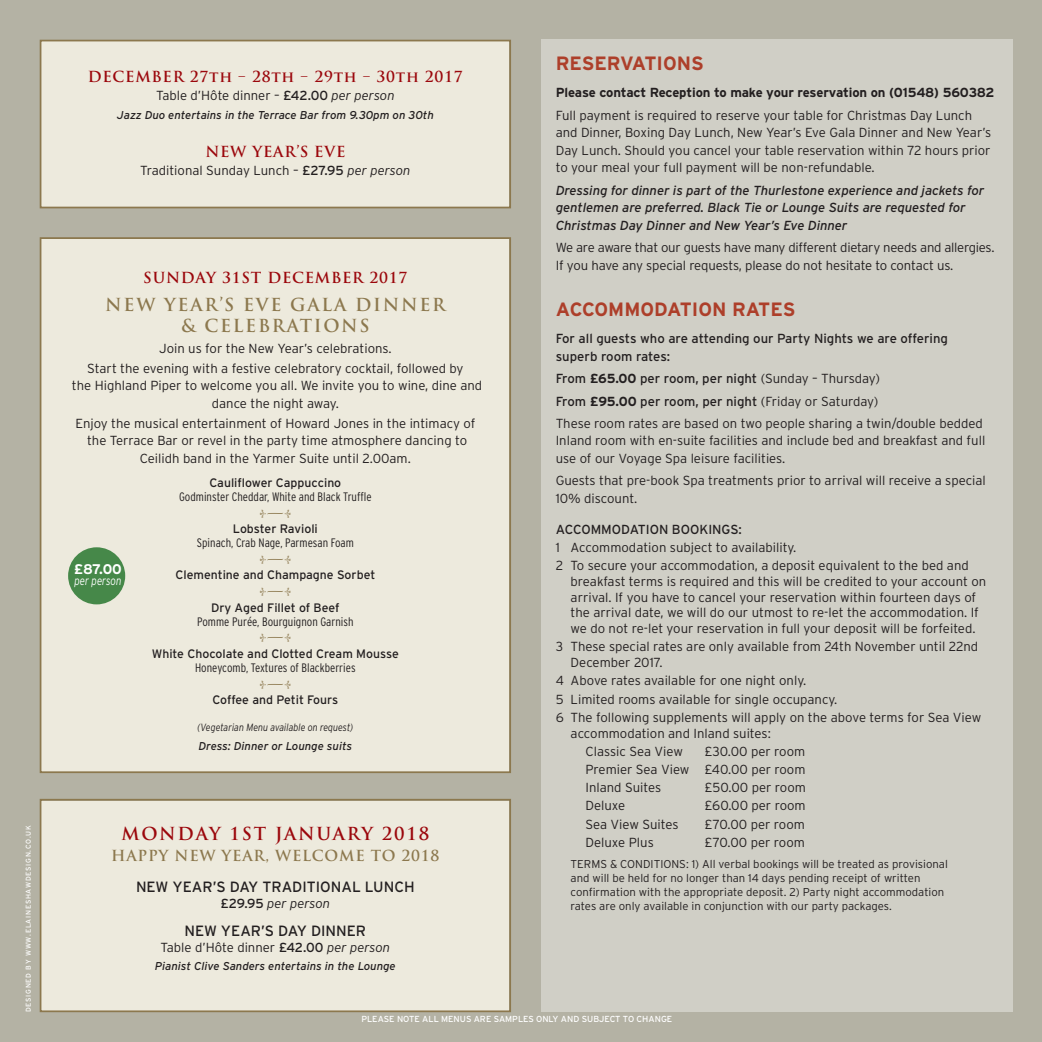
<style>
.page{position:relative;width:1042px;height:1042px;background:#b4b2a4}
.page>*{position:absolute;margin:0;border:0;box-sizing:border-box;transform-origin:0 0}
.t1{font:700 19.25px "Interstate";color:#ad3f2a}
.t2{font:700 17.5px/21px "Trajan Pro";letter-spacing:.1em;color:#8c784e;text-align:center}
.t3{font:700 17.5px "Trajan Pro";letter-spacing:.1em;color:#9b070c}
.t4{font:15.75px "Isis Plain";color:#8c784e}
.t5{font:700 14.88px "Trajan Pro";letter-spacing:.05em;color:#9b070c}
.t6{font:14.88px "Interstate";color:#231f20}
.t7{font:700 14.88px "Trajan Pro";letter-spacing:.05em;color:#8c784e}
.t8{font:700 14px "Interstate";color:#fff}
.t9{font:300 13.12px/17.5px "Interstate";color:#231f20}
.t10{font:italic 13.12px/17.5px "Interstate";letter-spacing:-.005em;color:#231f20}
.t11{font:300 13.12px/17.5px "Interstate";letter-spacing:-.02em;color:#231f20}
.t12{font:13.12px/17.5px "Interstate";color:#231f20}
.t13{font:700 13.12px "Interstate";letter-spacing:-.01em;color:#231f20}
.t14{font:italic 300 13.12px "Interstate";color:#231f20}
.t15{font:12.25px "Interstate";color:#231f20}
.t16{font:300 condensed 12.25px "Interstate";color:#231f20}
.t17{font:italic 300 12.25px "Interstate";color:#fff;scale:.8 1}
.t18{font:300 11.38px/14px "Interstate";color:#231f20}
.t19{font:italic 11.38px "Interstate";color:#231f20}
.t20{font:italic 300 10.5px "Interstate";color:#231f20;scale:.85 1}
.t21{font:8.75px "Interstate";color:#fff}
.t22{font:7px "Interstate";letter-spacing:.1em;color:#fff}
.s1{font-family:"Trajan Pro 3";font-weight:400}
.s2{font-weight:400}
.s3{font-style:italic}
.s4{font-weight:400;font-style:normal}
.s5{font-weight:700}
</style>
<div class="page">
<div style="left:541px;top:40px;width:471px;height:972px;background:#d0cfc6"></div>
<div style="left:41px;top:239px;width:468px;height:532px;background:#edeadd"></div>
<div style="left:40px;top:237px;width:471px;height:536px;border:2px solid #8c784e"></div>
<div style="left:41px;top:41px;width:468px;height:166px;background:#edeadd"></div>
<div style="left:40px;top:40px;width:471px;height:168px;border:2px solid #8c784e"></div>
<div style="left:41px;top:800px;width:468px;height:210px;background:#edeadd"></div>
<div style="left:40px;top:799px;width:471px;height:213px;border:2px solid #8c784e"></div>
<div style="left:68px;top:547px;width:57px;height:57px;background:#468849;border-radius:50%"></div>
<p class="t22" style="left:24px;top:1012px;width:188px;rotate:-90deg">DESIGNED BY WWW.ELAINESHAWDESIGN.CO.UK</p>
<p class="t5" style="left:88px;top:71px;width:376px">DECEMBER 27th <span class="s1">–</span> 28th <span class="s1">–</span> 29th <span class="s1">–</span> 30th 2017</p>
<p class="t9" style="left:156px;top:87px;width:240px">Table d’Hôte dinner – <span class="s2">£42.00</span> <span class="s3">per person</span></p>
<p class="t19" style="left:117px;top:108px;width:318px">Jazz Duo entertains in the Terrace Bar from 9.30pm on 30th</p>
<p class="t5" style="left:205px;top:146px;width:142px">NEW YEAR’S EVE</p>
<p class="t9" style="left:140px;top:162px;width:272px">Traditional Sunday Lunch – <span class="s2">£27.95</span> <span class="s3">per person</span></p>
<p class="t5" style="left:143px;top:271px;width:266px">SUNDAY 31ST DECEMBER 2017</p>
<h2 class="t2" style="left:105px;top:296px;width:342px">NEW YEAR’S EVE GALA DINNER &amp; CELEBRATIONS</h2>
<p class="t9" style="left:87px;top:338px;width:378px;line-height:19.9px;text-align:center">Join us for the New Year’s celebrations.<br>Start the evening with a festive celebratory cocktail, followed by</p>
<p class="t9" style="left:72px;top:377px;width:412px;text-align:center">the Highland Piper to welcome you all. We invite you to wine, dine and dance the night away.</p>
<p class="t9" style="left:75px;top:414px;width:401px;text-align:center">Enjoy the musical entertainment of Howard Jones in the intimacy of the Terrace Bar or revel in the party time atmosphere dancing to<br>Ceilidh band in the Yarmer Suite until 2.00am.</p>
<p class="t15" style="left:209px;top:476px;width:133px">Cauliflower Cappuccino</p>
<p class="t16" style="left:179px;top:490px;width:194px">Godminster Cheddar, White and Black Truffle</p>
<p class="t4" style="left:259px;top:508px;width:34px">∞—±</p>
<p class="t15" style="left:233px;top:522px;width:86px">Lobster Ravioli</p>
<p class="t16" style="left:197px;top:536px;width:159px">Spinach, Crab Nage, Parmesan Foam</p>
<p class="t4" style="left:259px;top:554px;width:34px">∞—±</p>
<p class="t15" style="left:175px;top:568px;width:201px">Clementine and Champagne Sorbet</p>
<p class="t4" style="left:259px;top:587px;width:34px">∞—±</p>
<p class="t15" style="left:211px;top:600px;width:130px">Dry Aged Fillet of Beef</p>
<p class="t16" style="left:197px;top:614px;width:158px">Pomme Purée, Bourguignon Garnish</p>
<p class="t4" style="left:259px;top:633px;width:34px">∞—±</p>
<p class="t15" style="left:152px;top:646px;width:248px">White Chocolate and Clotted Cream Mousse</p>
<p class="t16" style="left:195px;top:660px;width:162px">Honeycomb, Textures of Blackberries</p>
<p class="t4" style="left:259px;top:679px;width:34px">∞—±</p>
<p class="t15" style="left:212px;top:692px;width:127px">Coffee and Petit Fours</p>
<p class="t20" style="left:197px;top:721px;width:185px">(Vegetarian Menu available on request)</p>
<p class="t19" style="left:199px;top:740px;width:155px">Dress: Dinner or Lounge suits</p>
<p class="t8" style="left:74px;top:561px;width:49px">£87.00</p>
<p class="t17" style="left:74px;top:573px;width:60px">per person</p>
<h2 class="t3" style="left:122px;top:827px;width:309px">MONDAY 1ST JANUARY 2018</h2>
<p class="t7" style="left:111px;top:850px;width:330px">HAPPY NEW YEAR, WELCOME TO 2018</p>
<p class="t6" style="left:136px;top:878px;width:280px">NEW YEAR’S DAY TRADITIONAL LUNCH</p>
<p class="t14" style="left:220px;top:895px;width:111px"><span class="s4">£29.95</span> per person</p>
<p class="t6" style="left:184px;top:922px;width:183px">NEW YEAR’S DAY DINNER</p>
<p class="t9" style="left:161px;top:939px;width:231px">Table d’Hôte dinner <span class="s2">£42.00</span> <span class="s3">per person</span></p>
<p class="t19" style="left:155px;top:960px;width:242px">Pianist Clive Sanders entertains in the Lounge</p>
<h1 class="t1" style="left:556px;top:52px;width:150px">RESERVATIONS</h1>
<p class="t13" style="left:556px;top:85px;width:440px">Please contact Reception to make your reservation on (01548) 560382</p>
<p class="t9" style="left:556px;top:107px;width:437px">Full payment is required to reserve your table for Christmas Day Lunch and Dinner, Boxing Day Lunch, New Year’s Eve Gala Dinner and New Year’s Day Lunch. Should you cancel your table reservation within 72 hours prior to your meal your full payment will be non-refundable.</p>
<p class="t10" style="left:556px;top:182px;width:430px">Dressing for dinner is part of the Thurlestone experience and jackets for gentlemen are preferred. Black Tie or Lounge Suits are requested for<br>Christmas Day Dinner and New Year’s Eve Dinner</p>
<p class="t11" style="left:556px;top:239px;width:440px">We are aware that our guests have many different dietary needs and allergies.<br>If you have any special requests, please do not hesitate to contact us.</p>
<h1 class="t1" style="left:556px;top:298px;width:241px">ACCOMMODATION RATES</h1>
<p class="t12" style="left:556px;top:330px;width:394px">For all guests who are attending our Party Nights we are offering superb room rates:</p>
<p class="t9" style="left:556px;top:367px;width:429px;line-height:22.4px"><span class="s2">From</span> <span class="s5">£65.00</span> <span class="s2">per room, per night</span> (Sunday – Thursday)<br><span class="s2">From</span> <span class="s5">£95.00</span> <span class="s2">per room, per night</span> (Friday or Saturday)<br>These room rates are based on two people sharing a twin/double bedded</p>
<p class="t9" style="left:556px;top:432px;width:431px">Inland room with en-suite facilities and include bed and breakfast and full use of our Voyage Spa leisure facilities.</p>
<p class="t9" style="left:556px;top:472px;width:432px">Guests that pre-book Spa treatments prior to arrival will receive a special<br>10% discount.</p>
<p class="t12" style="left:556px;top:520px;width:188px">ACCOMMODATION BOOKINGS:</p>
<p class="t9" style="left:556px;top:538px;width:414px;line-height:18.2px">1 Accommodation subject to availability.<br>2 To secure your accommodation, a deposit equivalent to the bed and</p>
<p class="t9" style="left:570px;top:573px;width:417px;line-height:15.8px">breakfast terms is required and this will be credited to your account on arrival. If you have to cancel your reservation within fourteen days of the arrival date, we will do our utmost to re-let the accommodation. If we do not re-let your reservation in full your deposit will be forfeited.</p>
<p class="t9" style="left:570px;top:639px;width:409px;line-height:15.8px;text-indent:-15px">3 These special rates are only available from 24th November until 22nd<br>December 2017.</p>
<p class="t9" style="left:556px;top:671px;width:427px;line-height:18.2px">4 Above rates available for one night only.<br>5 Limited rooms available for single occupancy.<br>6 The following supplements will apply on the above terms for Sea View</p>
<p class="t9" style="left:585px;top:724px;width:187px;line-height:18.2px;text-indent:-15px">accommodation and Inland suites:<br>Classic Sea View</p>
<p class="t9" style="left:585px;top:742px;width:221px;line-height:18.2px;text-align:justify;text-indent:119px">£30.00 per room Premier Sea View £40.00 per room Inland Suites</p>
<p class="t9" style="left:704px;top:779px;width:103px">£50.00 per room</p>
<p class="t9" style="left:585px;top:797px;width:41px">Deluxe</p>
<p class="t9" style="left:704px;top:797px;width:103px">£60.00 per room</p>
<p class="t9" style="left:585px;top:815px;width:94px">Sea View Suites</p>
<p class="t9" style="left:704px;top:815px;width:102px">£70.00 per room</p>
<p class="t9" style="left:585px;top:833px;width:70px">Deluxe Plus</p>
<p class="t9" style="left:704px;top:833px;width:102px">£70.00 per room</p>
<p class="t18" style="left:570px;top:857px;width:379px">TERMS &amp; CONDITIONS: 1) All verbal bookings will be treated as provisional and will be held for no longer than 14 days pending receipt of written confirmation with the appropriate deposit. 2) Party night accommodation rates are only available in conjunction with our party packages.</p>
<p class="t21" style="left:361px;top:1013px;width:312px">PLEASE NOTE ALL MENUS ARE SAMPLES ONLY AND SUBJECT TO CHANGE</p>
</div>
